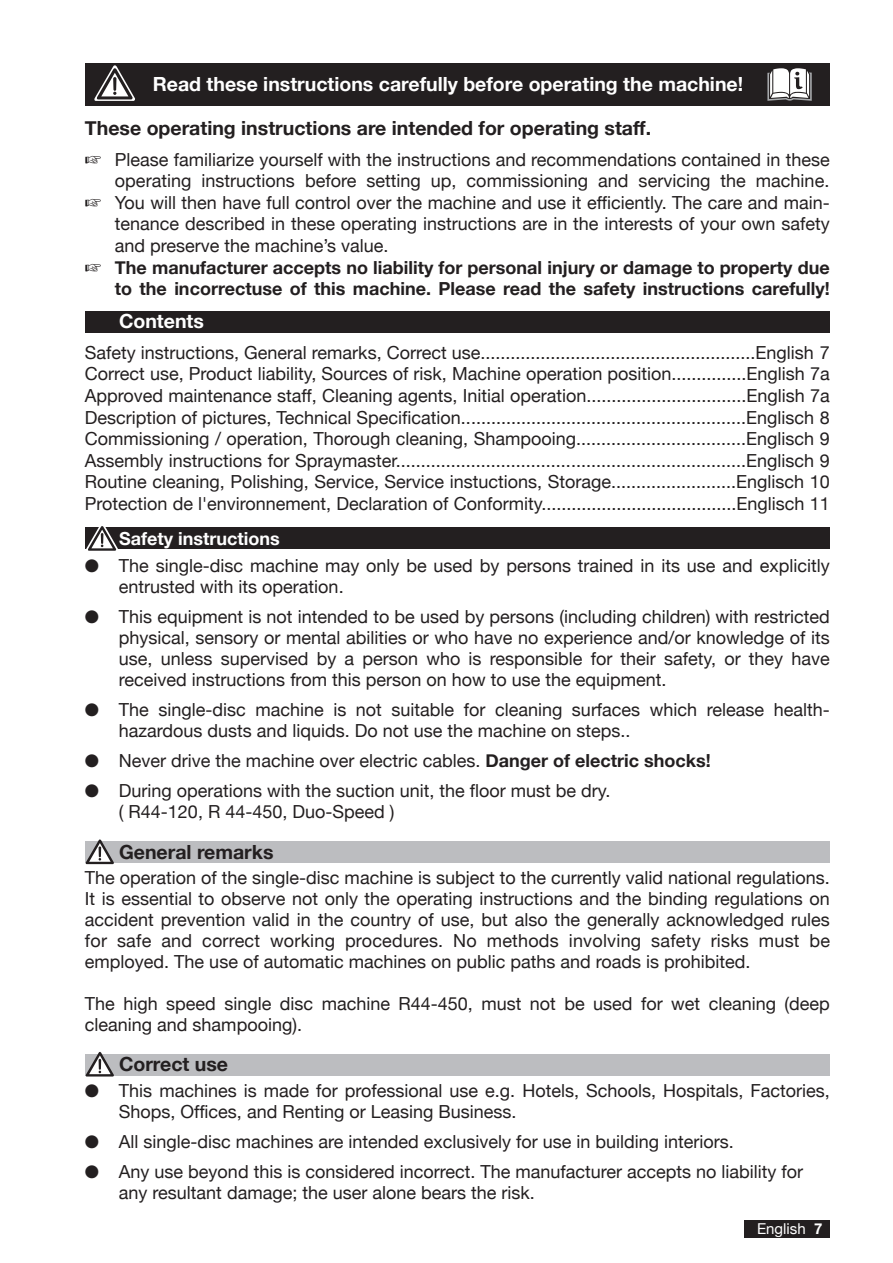
<style>
.page{position:relative;width:893px;height:1263px;background:#fff}
.page>*{position:absolute;margin:0;border:0;box-sizing:border-box;transform-origin:0 0}
.t1{font:700 19.5px "Helvetica Neue";color:#231f20}
.t2{font:700 19.5px "Helvetica Neue";color:#fff}
.t3{font:18px/21px "Helvetica Neue";color:#231f20}
.t4{font:700 18px "Helvetica Neue";color:#231f20}
.t5{font:700 18px "Helvetica Neue";color:#fff}
.t6{font:15px "Helvetica Neue";color:#fff}
.s1{font-weight:700}
</style>
<div class="page">
<div style="left:85px;top:64px;width:745px;height:42px;background:#231f20"></div>
<svg style="left:94px;top:65px;width:41px;height:36px"></svg>
<hr style="left:113px;top:77px;width:3px;height:14px;background:#231f20;border-radius:2px">
<svg style="left:767px;top:68px;width:45px;height:33px"></svg>
<div style="left:85px;top:311px;width:745px;height:22px;background:#231f20"></div>
<div style="left:85px;top:528px;width:744px;height:21px;background:#231f20"></div>
<svg style="left:85px;top:526px;width:34px;height:25px"></svg>
<div style="left:85px;top:842px;width:744px;height:21px;background:#bcbdc0"></div>
<svg style="left:85px;top:839px;width:29px;height:25px"></svg>
<div style="left:85px;top:1054px;width:744px;height:21px;background:#bcbdc0"></div>
<svg style="left:85px;top:1052px;width:29px;height:24px"></svg>
<div style="left:744px;top:1221px;width:85px;height:17px;background:#231f20"></div>
<p class="t2" style="left:153px;top:72px;width:592px">Read these instructions carefully before operating the machine!</p>
<p class="t1" style="left:85px;top:116px;width:568px">These operating instructions are intended for operating staff.</p>
<p class="t3" style="left:85px;top:148px;width:746px">☞ Please familiarize yourself with the instructions and recommendations contained in these</p>
<p class="t3" style="left:115px;top:170px;width:716px">operating instructions before setting up, commissioning and servicing the machine.</p>
<p class="t3" style="left:85px;top:192px;width:746px">☞ You will then have full control over the machine and use it efficiently. The care and main-</p>
<p class="t3" style="left:115px;top:213px;width:716px">tenance described in these operating instructions are in the interests of your own safety</p>
<p class="t3" style="left:115px;top:235px;width:275px">and preserve the machine’s value.</p>
<p class="t4" style="left:85px;top:256px;width:746px">☞ The manufacturer accepts no liability for personal injury or damage to property due</p>
<p class="t4" style="left:115px;top:278px;width:716px">to the incorrectuse of this machine. Please read the safety instructions carefully!</p>
<p class="t2" style="left:119px;top:309px;width:86px">Contents</p>
<p class="t3" style="left:85px;top:341px;width:746px;line-height:21.6px;text-align:justify">Safety instructions, General remarks, Correct use....................................................... English 7<br>Correct use, Product liability, Sources of risk, Machine operation position...............English 7a Approved maintenance staff, Cleaning agents, Initial operation................................English 7a Description of pictures, Technical Specification......................................................... Englisch 8<br>Commissioning / operation, Thorough cleaning, Shampooing..................................Englisch 9<br>Assembly instructions for Spraymaster......................................................................Englisch 9<br>Routine cleaning, Polishing, Service, Service instuctions, Storage.........................Englisch 10<br>Protection de l'environnement, Declaration of Conformity.......................................Englisch 11</p>
<p class="t5" style="left:119px;top:527px;width:162px">Safety instructions</p>
<p class="t3" style="left:119px;top:554px;width:712px;text-indent:-34px">● The single-disc machine may only be used by persons trained in its use and explicitly entrusted with its operation.</p>
<p class="t3" style="left:119px;top:605px;width:712px;text-align:justify;text-indent:-34px">● This equipment is not intended to be used by persons (including children) with restricted physical, sensory or mental abilities or who have no experience and/or knowledge of its use, unless supervised by a person who is responsible for their safety, or they have received instructions from this person on how to use the equipment.</p>
<p class="t3" style="left:119px;top:698px;width:712px;text-indent:-34px">● The single-disc machine is not suitable for cleaning surfaces which release health&shy;hazardous dusts and liquids. Do not use the machine on steps..</p>
<p class="t3" style="left:85px;top:749px;width:627px">● Never drive the machine over electric cables. <span class="s1">Danger of electric shocks!</span></p>
<p class="t3" style="left:119px;top:779px;width:493px;text-indent:-34px">● During operations with the suction unit, the floor must be dry. ( R44-120, R 44-450, Duo-Speed )</p>
<p class="t1" style="left:119px;top:840px;width:156px">General remarks</p>
<p class="t3" style="left:85px;top:866px;width:747px;text-align:justify">The operation of the single-disc machine is subject to the currently valid national regulations.<br>It is essential to observe not only the operating instructions and the binding regulations on accident prevention valid in the country of use, but also the generally acknowledged rules for safe and correct working procedures. No methods involving safety risks must be employed. The use of automatic machines on public paths and roads is prohibited.</p>
<p class="t3" style="left:85px;top:992px;width:746px">The high speed single disc machine R44-450, must not be used for wet cleaning (deep cleaning and shampooing).</p>
<p class="t1" style="left:119px;top:1052px;width:111px">Correct use</p>
<p class="t3" style="left:119px;top:1079px;width:712px;text-indent:-34px">● This machines is made for professional use e.g. Hotels, Schools, Hospitals, Factories,<br>Shops, Offices, and Renting or Leasing Business.</p>
<p class="t3" style="left:85px;top:1130px;width:650px">● All single-disc machines are intended exclusively for use in building interiors.</p>
<p class="t3" style="left:119px;top:1160px;width:686px;text-indent:-34px">● Any use beyond this is considered incorrect. The manufacturer accepts no liability for any resultant damage; the user alone bears the risk.</p>
<p class="t6" style="left:757px;top:1220px;width:67px">English <span class="s1">7</span></p>
</div>
